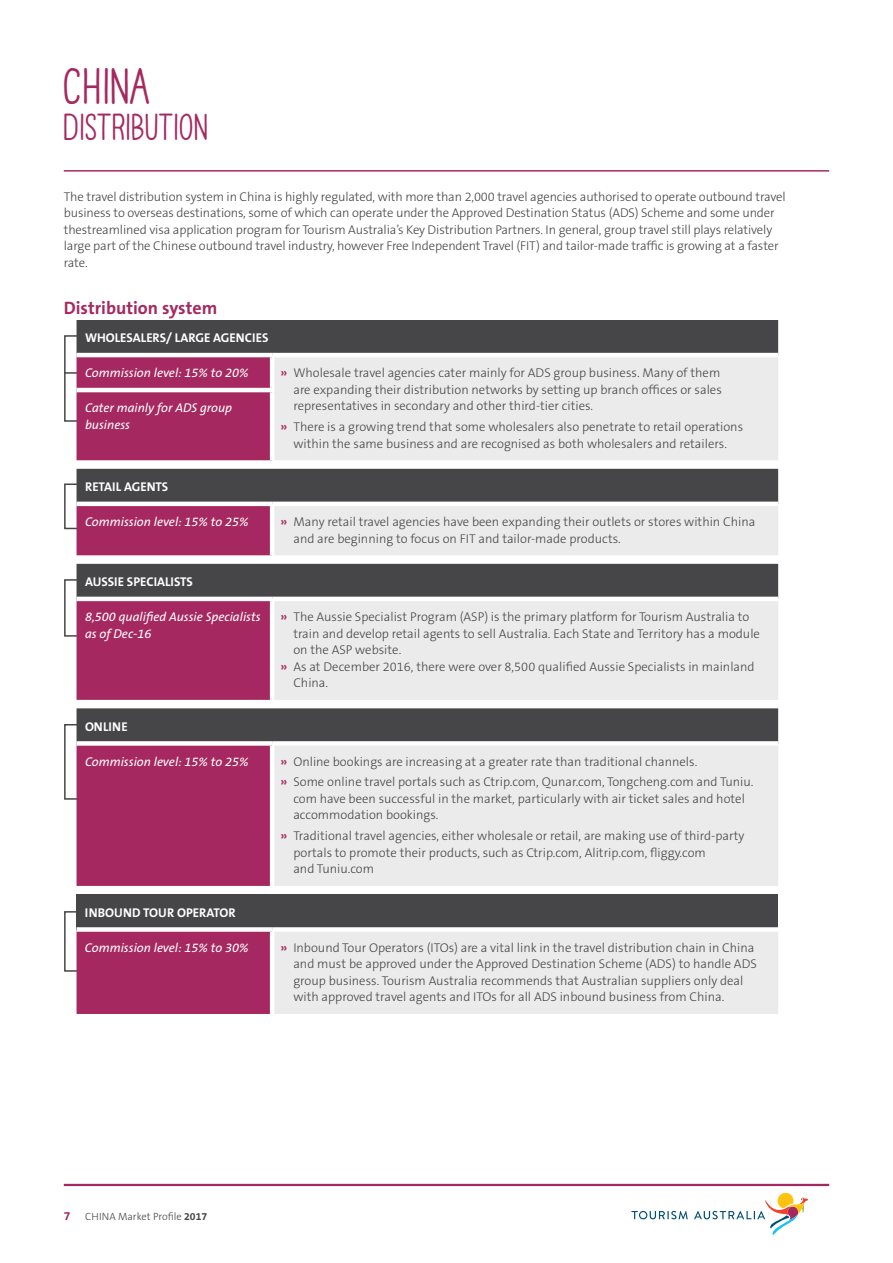
<style>
.page{position:relative;width:893px;height:1263px;background:#fff}
.page>*{position:absolute;margin:0;border:0;box-sizing:border-box;transform-origin:0 0}
.t1{font:700 45px "TAHAVEANICEDAY Basic";color:#a52960}
.t2{font:700 33px "TAHAVEANICEDAY Basic";color:#a52960}
.t3{font:700 18px "The Sans B7";color:#a52960}
.t4{font:300 12.75px/16.5px "The Sans B3";color:#464547}
.t5{font:italic 12.75px/16.5px "The Sans B5 Plain";color:#fff}
.t6{font:700 12.75px "The Sans B7";color:#fff}
.t7{font:300 10.5px "The Sans B3";color:#464547}
.s1{font-family:"The Sans B7";font-weight:700;color:#a52960}
.s2{font-family:"The Sans B7";font-weight:700;font-size:12px;color:#a52960}
.s3{font-family:"The Sans B7";font-weight:700}
</style>
<div class="page">
<hr style="left:64px;top:1184px;width:765px;height:2px;background:#a52960">
<svg style="left:631px;top:1211px;width:57px;height:8px"></svg>
<svg style="left:694px;top:1193px;width:114px;height:42px"></svg>
<hr style="left:64px;top:170px;width:765px;height:2px;background:#a52960">
<div style="left:64px;top:911px;width:31px;height:61px;border:2px solid #464547"></div>
<div style="left:64px;top:724px;width:31px;height:76px;border:2px solid #464547"></div>
<div style="left:64px;top:579px;width:31px;height:58px;border:2px solid #464547"></div>
<div style="left:64px;top:335px;width:31px;height:87px;border:2px solid #464547"></div>
<hr style="left:64px;top:372px;width:29px;height:2px;background:#464547">
<div style="left:64px;top:483px;width:31px;height:46px;border:2px solid #464547"></div>
<div style="left:77px;top:320px;width:701px;height:33px;background:#464547"></div>
<svg style="left:77px;top:357px;width:195px;height:657px;background:#9a3a65"></svg>
<svg style="left:272px;top:357px;width:506px;height:657px;background:#d1d1d2"></svg>
<div style="left:77px;top:894px;width:701px;height:35px;background:#464547"></div>
<hr style="left:77px;top:353px;width:195px;height:4px;background:#fff">
<hr style="left:270px;top:357px;width:4px;height:31px;background:#fff">
<hr style="left:77px;top:388px;width:197px;height:4px;background:#fff">
<hr style="left:270px;top:392px;width:4px;height:68px;background:#fff">
<hr style="left:77px;top:502px;width:195px;height:4px;background:#fff">
<hr style="left:272px;top:502px;width:506px;height:4px;background:#fff">
<hr style="left:270px;top:506px;width:4px;height:49px;background:#fff">
<hr style="left:77px;top:597px;width:195px;height:4px;background:#fff">
<hr style="left:272px;top:597px;width:506px;height:4px;background:#fff">
<hr style="left:270px;top:601px;width:4px;height:99px;background:#fff">
<div style="left:77px;top:741px;width:195px;height:5px;background:#fff"></div>
<div style="left:272px;top:741px;width:506px;height:5px;background:#fff"></div>
<hr style="left:270px;top:746px;width:4px;height:140px;background:#fff">
<div style="left:77px;top:927px;width:195px;height:5px;background:#fff"></div>
<div style="left:272px;top:927px;width:506px;height:5px;background:#fff"></div>
<hr style="left:270px;top:932px;width:4px;height:82px;background:#fff">
<h1 class="t1" style="left:64px;top:60px;width:89px">CHINA</h1>
<h2 class="t2" style="left:64px;top:107px;width:147px">DISTRIBUTION</h2>
<p class="t4" style="left:64px;top:189px;width:723px">The travel distribution system in China is highly regulated, with more than 2,000 travel agencies authorised to operate outbound travel business to overseas destinations, some of which can operate under the Approved Destination Status (ADS) Scheme and some under thestreamlined visa application program for Tourism Australia’s Key Distribution Partners. In general, group travel still plays relatively large part of the Chinese outbound travel industry, however Free Independent Travel (FIT) and tailor-made traffic is growing at a faster rate.</p>
<h3 class="t3" style="left:64px;top:298px;width:155px">Distribution system</h3>
<p class="t6" style="left:85px;top:331px;width:185px">WHOLESALERS/ LARGE AGENCIES</p>
<p class="t5" style="left:85px;top:365px;width:165px">Commission level: 15% to 20%</p>
<p class="t4" style="left:293px;top:365px;width:430px;text-align:justify;text-indent:-13px"><span class="s1">»</span> Wholesale travel agencies cater mainly for ADS group business. Many of them are expanding their distribution networks by setting up branch offices or sales representatives in secondary and other third-tier cities.</p>
<p class="t4" style="left:281px;top:419px;width:464px;text-align:center"><span class="s1">»</span> There is a growing trend that some wholesalers also penetrate to retail operations within the same business and are recognised as both wholesalers and retailers.</p>
<p class="t5" style="left:85px;top:400px;width:149px">Cater mainly for ADS group business</p>
<p class="t6" style="left:85px;top:480px;width:85px">RETAIL AGENTS</p>
<p class="t5" style="left:85px;top:514px;width:165px">Commission level: 15% to 25%</p>
<p class="t4" style="left:293px;top:514px;width:463px;text-indent:-13px"><span class="s1">»</span> Many retail travel agencies have been expanding their outlets or stores within China and are beginning to focus on FIT and tailor-made products.</p>
<p class="t6" style="left:85px;top:575px;width:109px">AUSSIE SPECIALISTS</p>
<p class="t5" style="left:85px;top:609px;width:177px">8,500 qualified Aussie Specialists as of Dec-16</p>
<p class="t4" style="left:281px;top:609px;width:470px"><span class="s1">»</span> The Aussie Specialist Program (ASP) is the primary platform for Tourism Australia to</p>
<p class="t4" style="left:293px;top:626px;width:468px">train and develop retail agents to sell Australia. Each State and Territory has a module</p>
<p class="t4" style="left:293px;top:642px;width:110px">on the ASP website.</p>
<p class="t4" style="left:281px;top:658px;width:476px"><span class="s1">»</span> As at December 2016, there were over 8,500 qualified Aussie Specialists in mainland</p>
<p class="t4" style="left:293px;top:675px;width:36px">China.</p>
<p class="t6" style="left:85px;top:720px;width:44px">ONLINE</p>
<p class="t5" style="left:85px;top:754px;width:165px">Commission level: 15% to 25%</p>
<p class="t4" style="left:281px;top:751px;width:474px;line-height:20.7px"><span class="s1">»</span> Online bookings are increasing at a greater rate than traditional channels.<br><span class="s1">»</span> Some online travel portals such as Ctrip.com, Qunar.com, Tongcheng.com and Tuniu.</p>
<p class="t4" style="left:293px;top:791px;width:453px">com have been successful in the market, particularly with air ticket sales and hotel accommodation bookings.</p>
<p class="t4" style="left:293px;top:828px;width:453px;text-indent:-13px"><span class="s1">»</span> Traditional travel agencies, either wholesale or retail, are making use of third-party portals to promote their products, such as Ctrip.com, Alitrip.com, fliggy.com<br>and Tuniu.com</p>
<p class="t6" style="left:85px;top:906px;width:152px">INBOUND TOUR OPERATOR</p>
<p class="t5" style="left:85px;top:940px;width:165px">Commission level: 15% to 30%</p>
<p class="t4" style="left:293px;top:940px;width:465px;text-indent:-13px"><span class="s1">»</span> Inbound Tour Operators (ITOs) are a vital link in the travel distribution chain in China and must be approved under the Approved Destination Scheme (ADS) to handle ADS group business. Tourism Australia recommends that Australian suppliers only deal with approved travel agents and ITOs for all ADS inbound business from China.</p>
<p class="t7" style="left:64px;top:1211px;width:145px"><span class="s2">7</span> CHINA Market Profile <span class="s3">2017</span></p>
</div>
